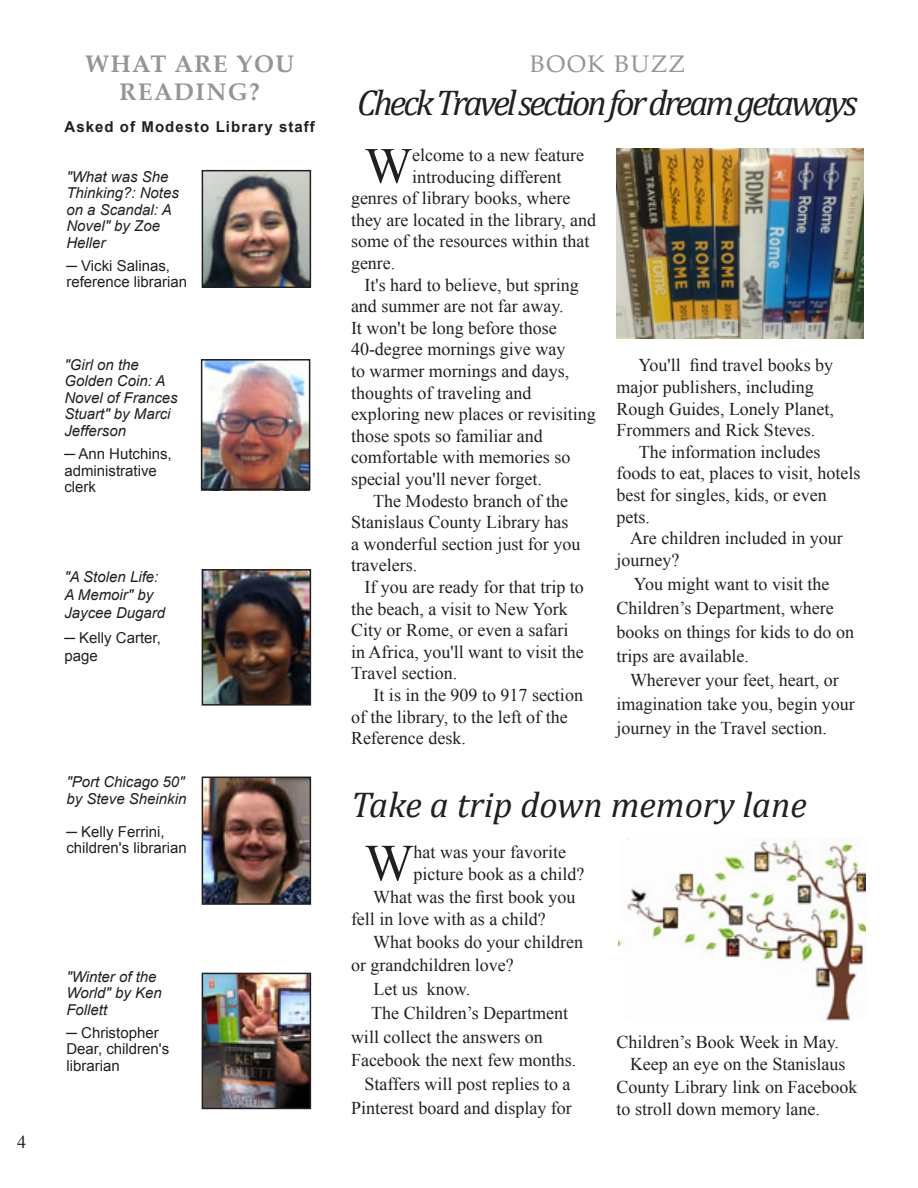
<style>
.page{position:relative;width:918px;height:1188px;background:#fff}
.page>*{position:absolute;margin:0;border:0;box-sizing:border-box;transform-origin:0 0}
.t1{font:52.05px "Times New Roman";color:#231f20}
.t2{font:50.55px "Times New Roman";color:#231f20}
.t3{font:italic 36px "Cambria";letter-spacing:-.08em;color:#231f20}
.t4{font:italic 36px "Cambria";color:#231f20}
.t5{font:700 24px/28.8px "Palatino Linotype";letter-spacing:.06em;color:#939598;text-align:center}
.t6{font:24px "Palatino Linotype";letter-spacing:.07em;color:#939598}
.t7{font:18px/21.6px "Times New Roman";color:#231f20}
.t8{font:italic 15px/16.5px "Arial";color:#231f20}
.t9{font:15px/16.5px "Arial";color:#231f20}
.t10{font:700 15px "Arial";letter-spacing:.07em;color:#231f20}
</style>
<div class="page">
<img style="left:205px;top:173px;width:103px;height:112px">
<div style="left:202px;top:170px;width:109px;height:118px;border:2px solid #231f20"></div>
<img style="left:204px;top:362px;width:103px;height:125px">
<div style="left:201px;top:359px;width:109px;height:131px;border:2px solid #231f20"></div>
<img style="left:205px;top:976px;width:103px;height:130px">
<div style="left:202px;top:973px;width:109px;height:136px;border:2px solid #231f20"></div>
<img style="left:205px;top:572px;width:103px;height:131px">
<div style="left:202px;top:569px;width:109px;height:137px;border:2px solid #231f20"></div>
<img style="left:205px;top:780px;width:103px;height:122px">
<div style="left:202px;top:777px;width:109px;height:128px;border:2px solid #231f20"></div>
<img style="left:616px;top:148px;width:248px;height:191px">
<img style="left:618px;top:838px;width:248px;height:183px">
<p class="t7" style="left:17px;top:1131px;width:10px">4</p>
<p class="t5" style="left:85px;top:48px;width:210px">WHAT ARE YOU<br>READING?</p>
<p class="t10" style="left:65px;top:117px;width:252px">Asked of Modesto Library staff</p>
<p class="t8" style="left:66px;top:168px;width:114px">"What was She<br>Thinking?: Notes on a Scandal: A<br>Novel" by Zoe<br>Heller</p>
<p class="t9" style="left:66px;top:257px;width:122px">─ Vicki Salinas, reference librarian</p>
<p class="t8" style="left:64px;top:357px;width:115px">"Girl on the<br>Golden Coin: A<br>Novel of Frances<br>Stuart" by Marci<br>Jefferson</p>
<p class="t9" style="left:64px;top:446px;width:109px">─ Ann Hutchins, administrative clerk</p>
<p class="t8" style="left:64px;top:568px;width:102px;line-height:18px">"A Stolen Life:<br>A Memoir" by<br>Jaycee Dugard</p>
<p class="t9" style="left:64px;top:629px;width:98px;line-height:18px">─ Kelly Carter, page</p>
<p class="t8" style="left:66px;top:774px;width:122px">"Port Chicago 50" by Steve Sheinkin</p>
<p class="t9" style="left:66px;top:824px;width:122px">─ Kelly Ferrini, children's librarian</p>
<p class="t8" style="left:66px;top:968px;width:97px">"Winter of the<br>World" by Ken<br>Follett</p>
<p class="t9" style="left:66px;top:1024px;width:104px">─ Christopher<br>Dear, children's librarian</p>
<p class="t6" style="left:530px;top:46px;width:156px">BOOK BUZZ</p>
<p class="t3" style="left:357px;top:77px;width:502px">Check Travel section for dream getaways</p>
<p class="t2" style="left:364px;top:132px;width:49px">W</p>
<p class="t7" style="left:412px;top:144px;width:173px">elcome to a new feature</p>
<p class="t7" style="left:412px;top:165px;width:151px">introducing different</p>
<p class="t7" style="left:351px;top:187px;width:221px">genres of library books, where</p>
<p class="t7" style="left:351px;top:209px;width:247px">they are located in the library, and</p>
<p class="t7" style="left:351px;top:230px;width:240px">some of the resources within that</p>
<p class="t7" style="left:351px;top:252px;width:46px">genre.</p>
<p class="t7" style="left:351px;top:273px;width:246px;text-indent:14px">It's hard to believe, but spring and summer are not far away.<br>It won't be long before those<br>40-degree mornings give way<br>to warmer mornings and days, thoughts of traveling and exploring new places or revisiting those spots so familiar and comfortable with memories so special you'll never forget.</p>
<p class="t7" style="left:351px;top:489px;width:231px;text-indent:22px">The Modesto branch of the<br>Stanislaus County Library has a wonderful section just for you travelers.</p>
<p class="t7" style="left:351px;top:576px;width:234px;text-indent:14px">If you are ready for that trip to the beach, a visit to New York<br>City or Rome, or even a safari in Africa, you'll want to visit the<br>Travel section.</p>
<p class="t7" style="left:351px;top:684px;width:234px;text-indent:22px">It is in the 909 to 917 section of the library, to the left of the<br>Reference desk.</p>
<p class="t7" style="left:616px;top:354px;width:219px;text-indent:22px">You'll find travel books by major publishers, including<br>Rough Guides, Lonely Planet,<br>Frommers and Rick Steves.</p>
<p class="t7" style="left:616px;top:441px;width:245px;text-indent:22px">The information includes foods to eat, places to visit, hotels best for singles, kids, or even pets.</p>
<p class="t7" style="left:616px;top:527px;width:228px;text-indent:14px">Are children included in your journey?</p>
<p class="t7" style="left:616px;top:571px;width:239px;line-height:24px;text-indent:17px">You might want to visit the<br>Children’s Department, where books on things for kids to do on trips are available.</p>
<p class="t7" style="left:616px;top:667px;width:240px;line-height:24px;text-indent:14px">Wherever your feet, heart, or imagination take you, begin your journey in the Travel section.</p>
<p class="t4" style="left:351px;top:780px;width:457px">Take a trip down memory lane</p>
<p class="t1" style="left:364px;top:828px;width:51px">W</p>
<p class="t7" style="left:414px;top:840px;width:172px;line-height:22.5px">hat was your favorite picture book as a child?</p>
<p class="t7" style="left:351px;top:885px;width:226px;line-height:22.5px;text-indent:22px">What was the first book you fell in love with as a child?</p>
<p class="t7" style="left:351px;top:930px;width:234px;line-height:23.1px;text-indent:22px">What books do your children or grandchildren love?</p>
<p class="t7" style="left:374px;top:978px;width:98px">Let us know.</p>
<p class="t7" style="left:351px;top:1001px;width:227px;line-height:23.7px;text-indent:20px">The Children’s Department will collect the answers on<br>Facebook the next few months.</p>
<p class="t7" style="left:351px;top:1072px;width:222px;line-height:23.7px;text-align:right">Staffers will post replies to a<br>Pinterest board and display for</p>
<p class="t7" style="left:616px;top:1031px;width:224px">Children’s Book Week in May.</p>
<p class="t7" style="left:616px;top:1053px;width:242px;line-height:22.5px;text-indent:14px">Keep an eye on the Stanislaus<br>County Library link on Facebook to stroll down memory lane.</p>
</div>
